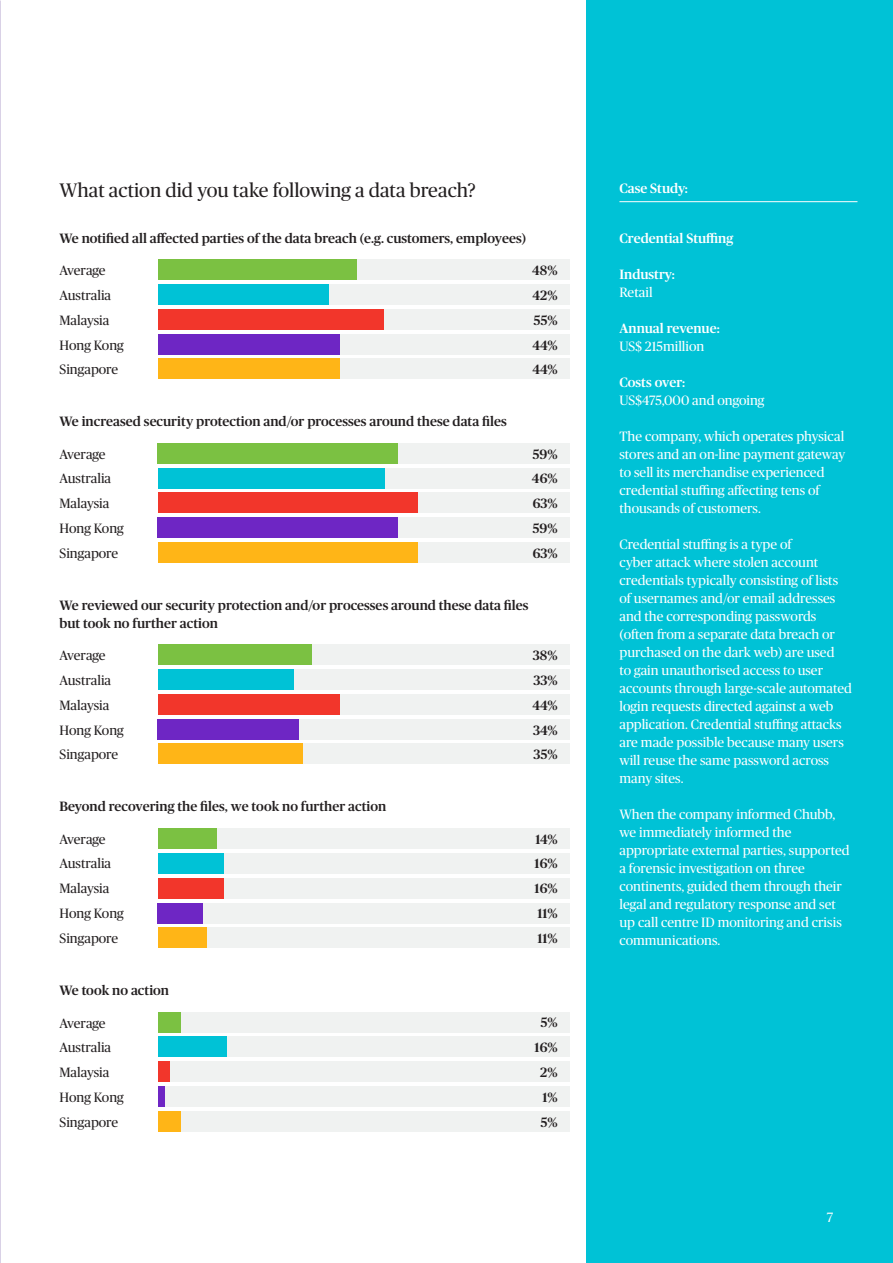
<style>
.page{position:relative;width:893px;height:1263px;background:#fff}
.page>*{position:absolute;margin:0;border:0;box-sizing:border-box;transform-origin:0 0}
.t1{font:19.5px "Chubb Publico";color:#231f20}
.t2{font:13.5px/18px "Chubb Publico";color:#fff}
.t3{font:500 13.5px/18px "Chubb Publico";color:#231f20}
.t4{font:13.5px "Chubb Publico";color:#231f20}
.t5{font:500 13.5px "Chubb Publico";color:#fff}
.s1{font-weight:500}
</style>
<div class="page">
<div style="left:180px;top:828px;width:390px;height:21px;background:#f0f2f1"></div>
<div style="left:180px;top:853px;width:390px;height:21px;background:#f0f2f1"></div>
<div style="left:180px;top:903px;width:390px;height:20px;background:#f0f2f1"></div>
<div style="left:180px;top:878px;width:390px;height:20px;background:#f0f2f1"></div>
<div style="left:180px;top:927px;width:390px;height:21px;background:#f0f2f1"></div>
<div style="left:158px;top:828px;width:58px;height:21px;background:#7bc142"></div>
<div style="left:158px;top:853px;width:66px;height:21px;background:#00c2d6"></div>
<div style="left:158px;top:878px;width:66px;height:20px;background:#f2362b"></div>
<div style="left:158px;top:903px;width:45px;height:20px;background:#6e26c4"></div>
<div style="left:158px;top:927px;width:49px;height:21px;background:#ffb517"></div>
<div style="left:312px;top:644px;width:258px;height:21px;background:#f0f2f1"></div>
<div style="left:294px;top:669px;width:276px;height:21px;background:#f0f2f1"></div>
<div style="left:299px;top:719px;width:271px;height:21px;background:#f0f2f1"></div>
<div style="left:340px;top:694px;width:230px;height:21px;background:#f0f2f1"></div>
<div style="left:299px;top:743px;width:271px;height:21px;background:#f0f2f1"></div>
<div style="left:357px;top:443px;width:213px;height:21px;background:#f0f2f1"></div>
<div style="left:158px;top:443px;width:240px;height:21px;background:#7bc142"></div>
<div style="left:330px;top:468px;width:240px;height:20px;background:#f0f2f1"></div>
<div style="left:340px;top:517px;width:230px;height:21px;background:#f0f2f1"></div>
<div style="left:384px;top:492px;width:186px;height:21px;background:#f0f2f1"></div>
<div style="left:340px;top:542px;width:230px;height:21px;background:#f0f2f1"></div>
<div style="left:587px;top:0;width:306px;height:1263px;background:#00c2d6"></div>
<div style="left:158px;top:1011px;width:412px;height:21px;background:#f0f2f1"></div>
<div style="left:170px;top:1036px;width:400px;height:21px;background:#f0f2f1"></div>
<div style="left:161px;top:1086px;width:409px;height:21px;background:#f0f2f1"></div>
<div style="left:170px;top:1061px;width:400px;height:21px;background:#f0f2f1"></div>
<div style="left:170px;top:1111px;width:400px;height:20px;background:#f0f2f1"></div>
<div style="left:158px;top:1011px;width:23px;height:21px;background:#7bc142"></div>
<div style="left:158px;top:1036px;width:69px;height:21px;background:#00c2d6"></div>
<div style="left:158px;top:1061px;width:11px;height:21px;background:#f2362b"></div>
<div style="left:158px;top:1111px;width:23px;height:20px;background:#ffb517"></div>
<div style="left:158px;top:1086px;width:6px;height:21px;background:#6e26c4"></div>
<div style="left:158px;top:259px;width:199px;height:21px;background:#7bc142"></div>
<div style="left:357px;top:259px;width:213px;height:21px;background:#f0f2f1"></div>
<div style="left:158px;top:284px;width:172px;height:21px;background:#00c2d6"></div>
<div style="left:330px;top:284px;width:240px;height:21px;background:#f0f2f1"></div>
<div style="left:158px;top:334px;width:182px;height:20px;background:#6e26c4"></div>
<div style="left:340px;top:334px;width:230px;height:20px;background:#f0f2f1"></div>
<div style="left:158px;top:309px;width:226px;height:21px;background:#f2362b"></div>
<div style="left:384px;top:309px;width:186px;height:21px;background:#f0f2f1"></div>
<div style="left:158px;top:358px;width:182px;height:21px;background:#ffb517"></div>
<div style="left:340px;top:358px;width:230px;height:21px;background:#f0f2f1"></div>
<div style="left:158px;top:644px;width:154px;height:21px;background:#7bc142"></div>
<div style="left:158px;top:468px;width:226px;height:20px;background:#00c2d6"></div>
<div style="left:158px;top:669px;width:136px;height:21px;background:#00c2d6"></div>
<div style="left:158px;top:492px;width:260px;height:21px;background:#f2362b"></div>
<div style="left:158px;top:694px;width:182px;height:21px;background:#f2362b"></div>
<div style="left:158px;top:517px;width:240px;height:21px;background:#6e26c4"></div>
<div style="left:158px;top:719px;width:141px;height:21px;background:#6e26c4"></div>
<div style="left:158px;top:542px;width:260px;height:21px;background:#ffb517"></div>
<div style="left:158px;top:743px;width:145px;height:21px;background:#ffb517"></div>
<hr style="left:619px;top:201px;width:238px;height:1px;background:#fff">
<p class="t1" style="left:60px;top:177px;width:418px">What action did you take following a data breach?</p>
<p class="t3" style="left:60px;top:228px;width:468px">We notified all affected parties of the data breach (e.g. customers, employees)</p>
<p class="t4" style="left:60px;top:261px;width:48px">Average</p>
<p class="t3" style="left:532px;top:261px;width:27px">48%</p>
<p class="t4" style="left:60px;top:285px;width:53px">Australia</p>
<p class="t3" style="left:533px;top:285px;width:27px">42%</p>
<p class="t4" style="left:60px;top:310px;width:51px">Malaysia</p>
<p class="t3" style="left:534px;top:310px;width:26px">55%</p>
<p class="t4" style="left:60px;top:335px;width:66px">Hong Kong</p>
<p class="t3" style="left:532px;top:335px;width:27px">44%</p>
<p class="t4" style="left:60px;top:360px;width:60px">Singapore</p>
<p class="t3" style="left:532px;top:360px;width:27px">44%</p>
<p class="t3" style="left:60px;top:412px;width:449px">We increased security protection and/or processes around these data files</p>
<p class="t4" style="left:60px;top:445px;width:48px">Average</p>
<p class="t3" style="left:533px;top:444px;width:26px">59%</p>
<p class="t4" style="left:60px;top:469px;width:53px">Australia</p>
<p class="t3" style="left:532px;top:469px;width:27px">46%</p>
<p class="t4" style="left:60px;top:494px;width:51px">Malaysia</p>
<p class="t3" style="left:533px;top:494px;width:26px">63%</p>
<p class="t4" style="left:60px;top:519px;width:66px">Hong Kong</p>
<p class="t3" style="left:533px;top:519px;width:26px">59%</p>
<p class="t4" style="left:60px;top:544px;width:60px">Singapore</p>
<p class="t3" style="left:533px;top:543px;width:26px">63%</p>
<p class="t3" style="left:60px;top:596px;width:471px">We reviewed our security protection and/or processes around these data files but took no further action</p>
<p class="t4" style="left:60px;top:646px;width:48px">Average</p>
<p class="t4" style="left:60px;top:671px;width:53px">Australia</p>
<p class="t4" style="left:60px;top:696px;width:51px">Malaysia</p>
<p class="t4" style="left:60px;top:721px;width:66px">Hong Kong</p>
<p class="t4" style="left:60px;top:745px;width:60px">Singapore</p>
<p class="t3" style="left:60px;top:797px;width:328px">Beyond recovering the files, we took no further action</p>
<p class="t4" style="left:60px;top:830px;width:48px">Average</p>
<p class="t4" style="left:60px;top:854px;width:53px">Australia</p>
<p class="t4" style="left:60px;top:879px;width:51px">Malaysia</p>
<p class="t4" style="left:60px;top:904px;width:66px">Hong Kong</p>
<p class="t4" style="left:60px;top:929px;width:60px">Singapore</p>
<p class="t3" style="left:60px;top:981px;width:111px">We took no action</p>
<p class="t4" style="left:60px;top:1013px;width:48px">Average</p>
<p class="t4" style="left:60px;top:1038px;width:53px">Australia</p>
<p class="t4" style="left:60px;top:1063px;width:51px">Malaysia</p>
<p class="t4" style="left:60px;top:1088px;width:66px">Hong Kong</p>
<p class="t4" style="left:60px;top:1113px;width:60px">Singapore</p>
<p class="t3" style="left:533px;top:646px;width:26px">38%</p>
<p class="t3" style="left:533px;top:670px;width:26px">33%</p>
<p class="t3" style="left:532px;top:695px;width:27px">44%</p>
<p class="t3" style="left:533px;top:720px;width:26px">34%</p>
<p class="t3" style="left:534px;top:745px;width:26px">35%</p>
<p class="t3" style="left:535px;top:829px;width:24px">14%</p>
<p class="t3" style="left:535px;top:854px;width:25px">16%</p>
<p class="t3" style="left:535px;top:879px;width:25px">16%</p>
<p class="t3" style="left:537px;top:904px;width:22px">11%</p>
<p class="t3" style="left:537px;top:929px;width:22px">11%</p>
<p class="t3" style="left:540px;top:1013px;width:19px">5%</p>
<p class="t3" style="left:535px;top:1037px;width:25px">16%</p>
<p class="t3" style="left:540px;top:1062px;width:19px">2%</p>
<p class="t3" style="left:542px;top:1087px;width:17px">1%</p>
<p class="t3" style="left:540px;top:1112px;width:19px">5%</p>
<p class="t5" style="left:619px;top:178px;width:70px">Case Study:</p>
<p class="t5" style="left:619px;top:228px;width:115px">Credential Stuffing</p>
<p class="t5" style="left:619px;top:264px;width:57px">Industry:</p>
<p class="t2" style="left:619px;top:282px;width:35px">Retail</p>
<p class="t5" style="left:619px;top:318px;width:102px">Annual revenue:</p>
<p class="t2" style="left:619px;top:336px;width:86px">US$ 215million</p>
<p class="t2" style="left:619px;top:372px;width:147px"><span class="s1">Costs over:<br></span>US$475,000 and ongoing</p>
<p class="t2" style="left:619px;top:426px;width:227px">The company, which operates physical stores and an on-line payment gateway to sell its merchandise experienced credential stuffing affecting tens of thousands of customers.</p>
<p class="t2" style="left:619px;top:534px;width:234px">Credential stuffing is a type of<br>cyber attack where stolen account credentials typically consisting of lists of usernames and/or email addresses and the corresponding passwords (often from a separate data breach or purchased on the dark web) are used<br>to gain unauthorised access to user accounts through large-scale automated login requests directed against a web application. Credential stuffing attacks are made possible because many users will reuse the same password across many sites.</p>
<p class="t2" style="left:619px;top:804px;width:232px">When the company informed Chubb, we immediately informed the appropriate external parties, supported a forensic investigation on three continents, guided them through their legal and regulatory response and set up call centre ID monitoring and crisis communications.</p>
<p class="t2" style="left:827px;top:1207px;width:8px">7</p>
</div>
